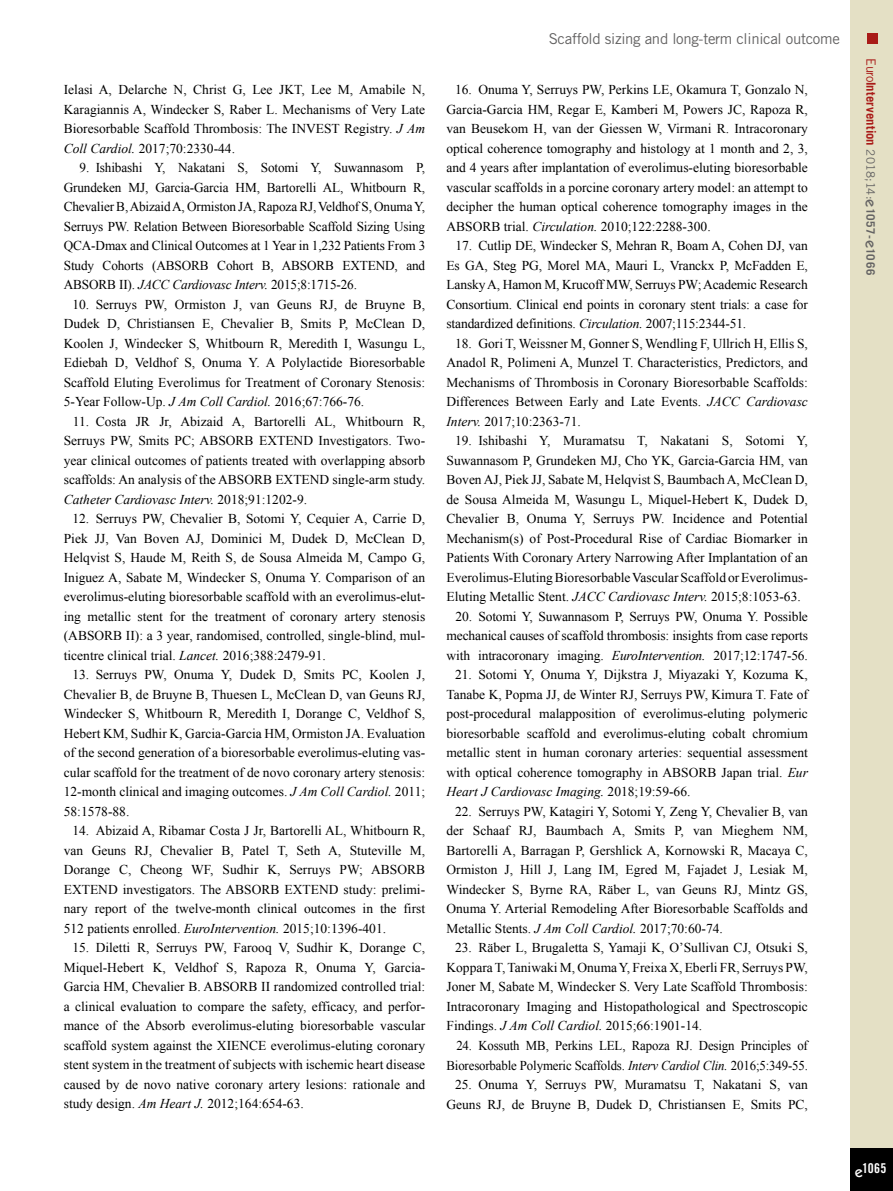
<style>
.page{position:relative;width:893px;height:1191px;background:#fff}
.page>*{position:absolute;margin:0;border:0;box-sizing:border-box;transform-origin:0 0}
.t1{font:15px "Trade Gothic LT Std";letter-spacing:-.02em;color:#646363}
.t2{font:13.5px/19.5px "Times New Roman";color:#000;text-align:justify}
.t3{font:13.5px/19.5px "Times New Roman";color:#000;text-align:right;scale:.95 1}
.t4{font:13.5px "Trade Gothic LT Std Bd Cn 20";color:#fff}
.t5{font:700 12.75px "Trade Gothic LT Std";letter-spacing:.005em;color:#a91b18}
.s1{font-style:italic}
.s2{font-weight:400}
.s3{font-weight:400;font-size:11.7px;color:#646363}
.s4{font-family:"ITC Kabel Std";font-weight:500;font-size:15px;color:#646363}
.s5{font-size:11.7px;color:#646363}
.s6{font-family:"ITC Kabel Std";font-weight:500;font-size:15px}
</style>
<div class="page">
<div style="left:850px;top:0;width:43px;height:1191px;background:#e4e0c5"></div>
<div style="left:850px;top:1148px;width:43px;height:43px;background:#000"></div>
<div style="left:867px;top:34px;width:11px;height:10px;background:#a91b18"></div>
<p class="t2" style="left:64px;top:80px;width:363px">Ielasi A, Delarche N, Christ G, Lee JKT, Lee M, Amabile N, Karagiannis A, Windecker S, Raber L. Mechanisms of Very Late Bioresorbable Scaffold Thrombosis: The INVEST Registry. <span class="s1">J Am Coll Cardiol.</span> 2017;70:2330-44.</p>
<p class="t2" style="left:64px;top:158px;width:363px;text-indent:16px">9. Ishibashi Y, Nakatani S, Sotomi Y, Suwannasom P, Grundeken MJ, Garcia-Garcia HM, Bartorelli AL, Whitbourn R, Chevalier B, Abizaid A, Ormiston JA, Rapoza RJ, Veldhof S, Onuma Y, Serruys PW. Relation Between Bioresorbable Scaffold Sizing Using QCA-Dmax and Clinical Outcomes at 1 Year in 1,232 Patients From 3<br>Study Cohorts (ABSORB Cohort B, ABSORB EXTEND, and ABSORB II). <span class="s1">JACC Cardiovasc Interv.</span> 2015;8:1715-26.</p>
<p class="t2" style="left:64px;top:294px;width:363px;text-indent:9px">10. Serruys PW, Ormiston J, van Geuns RJ, de Bruyne B, Dudek D, Christiansen E, Chevalier B, Smits P, McClean D, Koolen J, Windecker S, Whitbourn R, Meredith I, Wasungu L, Ediebah D, Veldhof S, Onuma Y. A Polylactide Bioresorbable Scaffold Eluting Everolimus for Treatment of Coronary Stenosis:<br>5-Year Follow-Up. <span class="s1">J Am Coll Cardiol.</span> 2016;67:766-76.</p>
<p class="t2" style="left:64px;top:411px;width:363px;text-indent:9px">11. Costa JR Jr, Abizaid A, Bartorelli AL, Whitbourn R, Serruys PW, Smits PC; ABSORB EXTEND Investigators. Two&shy;year clinical outcomes of patients treated with overlapping absorb scaffolds: An analysis of the ABSORB EXTEND single-arm study.<br><span class="s1">Catheter Cardiovasc Interv.</span> 2018;91:1202-9.</p>
<p class="t2" style="left:64px;top:509px;width:363px;text-indent:9px">12. Serruys PW, Chevalier B, Sotomi Y, Cequier A, Carrie D, Piek JJ, Van Boven AJ, Dominici M, Dudek D, McClean D, Helqvist S, Haude M, Reith S, de Sousa Almeida M, Campo G, Iniguez A, Sabate M, Windecker S, Onuma Y. Comparison of an everolimus-eluting bioresorbable scaffold with an everolimus-elut&shy;ing metallic stent for the treatment of coronary artery stenosis (ABSORB II): a 3 year, randomised, controlled, single-blind, mul&shy;ticentre clinical trial. <span class="s1">Lancet.</span> 2016;388:2479-91.</p>
<p class="t2" style="left:64px;top:665px;width:363px;text-indent:9px">13. Serruys PW, Onuma Y, Dudek D, Smits PC, Koolen J, Chevalier B, de Bruyne B, Thuesen L, McClean D, van Geuns RJ, Windecker S, Whitbourn R, Meredith I, Dorange C, Veldhof S, Hebert KM, Sudhir K, Garcia-Garcia HM, Ormiston JA. Evaluation of the second generation of a bioresorbable everolimus-eluting vas&shy;cular scaffold for the treatment of de novo coronary artery stenosis:<br>12-month clinical and imaging outcomes. <span class="s1">J Am Coll Cardiol.</span> 2011; 58:1578-88.</p>
<p class="t2" style="left:64px;top:821px;width:363px;text-indent:9px">14. Abizaid A, Ribamar Costa J Jr, Bartorelli AL, Whitbourn R, van Geuns RJ, Chevalier B, Patel T, Seth A, Stuteville M, Dorange C, Cheong WF, Sudhir K, Serruys PW; ABSORB EXTEND investigators. The ABSORB EXTEND study: prelimi&shy;nary report of the twelve-month clinical outcomes in the first 512 patients enrolled. <span class="s1">EuroIntervention.</span> 2015;10:1396-401.</p>
<p class="t2" style="left:64px;top:938px;width:363px;text-indent:9px">15. Diletti R, Serruys PW, Farooq V, Sudhir K, Dorange C, Miquel-Hebert K, Veldhof S, Rapoza R, Onuma Y, Garcia-Garcia HM, Chevalier B. ABSORB II randomized controlled trial: a clinical evaluation to compare the safety, efficacy, and perfor&shy;mance of the Absorb everolimus-eluting bioresorbable vascular scaffold system against the XIENCE everolimus-eluting coronary stent system in the treatment of subjects with ischemic heart disease caused by de novo native coronary artery lesions: rationale and study design. <span class="s1">Am Heart J.</span> 2012;164:654-63.</p>
<p class="t1" style="left:549px;top:30px;width:293px">Scaffold sizing and long-term clinical outcome</p>
<p class="t2" style="left:446px;top:80px;width:363px;text-indent:9px">16. Onuma Y, Serruys PW, Perkins LE, Okamura T, Gonzalo N, Garcia-Garcia HM, Regar E, Kamberi M, Powers JC, Rapoza R, van Beusekom H, van der Giessen W, Virmani R. Intracoronary optical coherence tomography and histology at 1 month and 2, 3, and 4 years after implantation of everolimus-eluting bioresorbable vascular scaffolds in a porcine coronary artery model: an attempt to decipher the human optical coherence tomography images in the ABSORB trial. <span class="s1">Circulation.</span> 2010;122:2288-300.</p>
<p class="t2" style="left:446px;top:236px;width:363px;text-indent:9px">17. Cutlip DE, Windecker S, Mehran R, Boam A, Cohen DJ, van Es GA, Steg PG, Morel MA, Mauri L, Vranckx P, McFadden E, Lansky A, Hamon M, Krucoff MW, Serruys PW; Academic Research Consortium. Clinical end points in coronary stent trials: a case for standardized definitions. <span class="s1">Circulation.</span> 2007;115:2344-51.</p>
<p class="t2" style="left:446px;top:333px;width:363px;text-indent:9px">18. Gori T, Weissner M, Gonner S, Wendling F, Ullrich H, Ellis S, Anadol R, Polimeni A, Munzel T. Characteristics, Predictors, and Mechanisms of Thrombosis in Coronary Bioresorbable Scaffolds:<br>Differences Between Early and Late Events. <span class="s1">JACC Cardiovasc Interv.</span> 2017;10:2363-71.</p>
<p class="t2" style="left:446px;top:430px;width:363px;text-indent:9px">19. Ishibashi Y, Muramatsu T, Nakatani S, Sotomi Y, Suwannasom P, Grundeken MJ, Cho YK, Garcia-Garcia HM, van Boven AJ, Piek JJ, Sabate M, Helqvist S, Baumbach A, McClean D, de Sousa Almeida M, Wasungu L, Miquel-Hebert K, Dudek D, Chevalier B, Onuma Y, Serruys PW. Incidence and Potential Mechanism(s) of Post-Procedural Rise of Cardiac Biomarker in Patients With Coronary Artery Narrowing After Implantation of an Everolimus-Eluting Bioresorbable Vascular Scaffold or Everolimus-Eluting Metallic Stent. <span class="s1">JACC Cardiovasc Interv.</span> 2015;8:1053-63.</p>
<p class="t2" style="left:446px;top:606px;width:363px;text-indent:9px">20. Sotomi Y, Suwannasom P, Serruys PW, Onuma Y. Possible mechanical causes of scaffold thrombosis: insights from case reports with intracoronary imaging. <span class="s1">EuroIntervention.</span> 2017;12:1747-56.</p>
<p class="t2" style="left:446px;top:664px;width:363px;text-indent:9px">21. Sotomi Y, Onuma Y, Dijkstra J, Miyazaki Y, Kozuma K, Tanabe K, Popma JJ, de Winter RJ, Serruys PW, Kimura T. Fate of post-procedural malapposition of everolimus-eluting polymeric bioresorbable scaffold and everolimus-eluting cobalt chromium metallic stent in human coronary arteries: sequential assessment with optical coherence tomography in ABSORB Japan trial. <span class="s1">Eur Heart J Cardiovasc Imaging.</span> 2018;19:59-66.</p>
<p class="t2" style="left:446px;top:801px;width:363px;text-indent:9px">22. Serruys PW, Katagiri Y, Sotomi Y, Zeng Y, Chevalier B, van der Schaaf RJ, Baumbach A, Smits P, van Mieghem NM, Bartorelli A, Barragan P, Gershlick A, Kornowski R, Macaya C, Ormiston J, Hill J, Lang IM, Egred M, Fajadet J, Lesiak M, Windecker S, Byrne RA, Räber L, van Geuns RJ, Mintz GS, Onuma Y. Arterial Remodeling After Bioresorbable Scaffolds and Metallic Stents. <span class="s1">J Am Coll Cardiol.</span> 2017;70:60-74.</p>
<p class="t2" style="left:446px;top:937px;width:363px;text-indent:9px">23. Räber L, Brugaletta S, Yamaji K, O’Sullivan CJ, Otsuki S, Koppara T, Taniwaki M, Onuma Y, Freixa X, Eberli FR, Serruys PW, Joner M, Sabate M, Windecker S. Very Late Scaffold Thrombosis:<br>Intracoronary Imaging and Histopathological and Spectroscopic Findings. <span class="s1">J Am Coll Cardiol.</span> 2015;66:1901-14.</p>
<p class="t3" style="left:446px;top:1035px;width:382px">24. Kossuth MB, Perkins LEL, Rapoza RJ. Design Principles of<br>Bioresorbable Polymeric Scaffolds. <span class="s1">Interv Cardiol Clin.</span> 2016;5:349-55.</p>
<p class="t2" style="left:446px;top:1074px;width:363px;text-align:right">25. Onuma Y, Serruys PW, Muramatsu T, Nakatani S, van<br>Geuns RJ, de Bruyne B, Dudek D, Christiansen E, Smits PC,</p>
<p class="t5" style="left:879px;top:58px;width:218px;rotate:90deg"><span class="s2">Euro</span>Intervention <span class="s3">2018;14:</span><span class="s4">e</span><span class="s5">1057-</span><span class="s4">e</span><span class="s5">1066</span></p>
<p class="t4" style="left:855px;top:1160px;width:33px"><span class="s6">e</span>1065</p>
</div>
